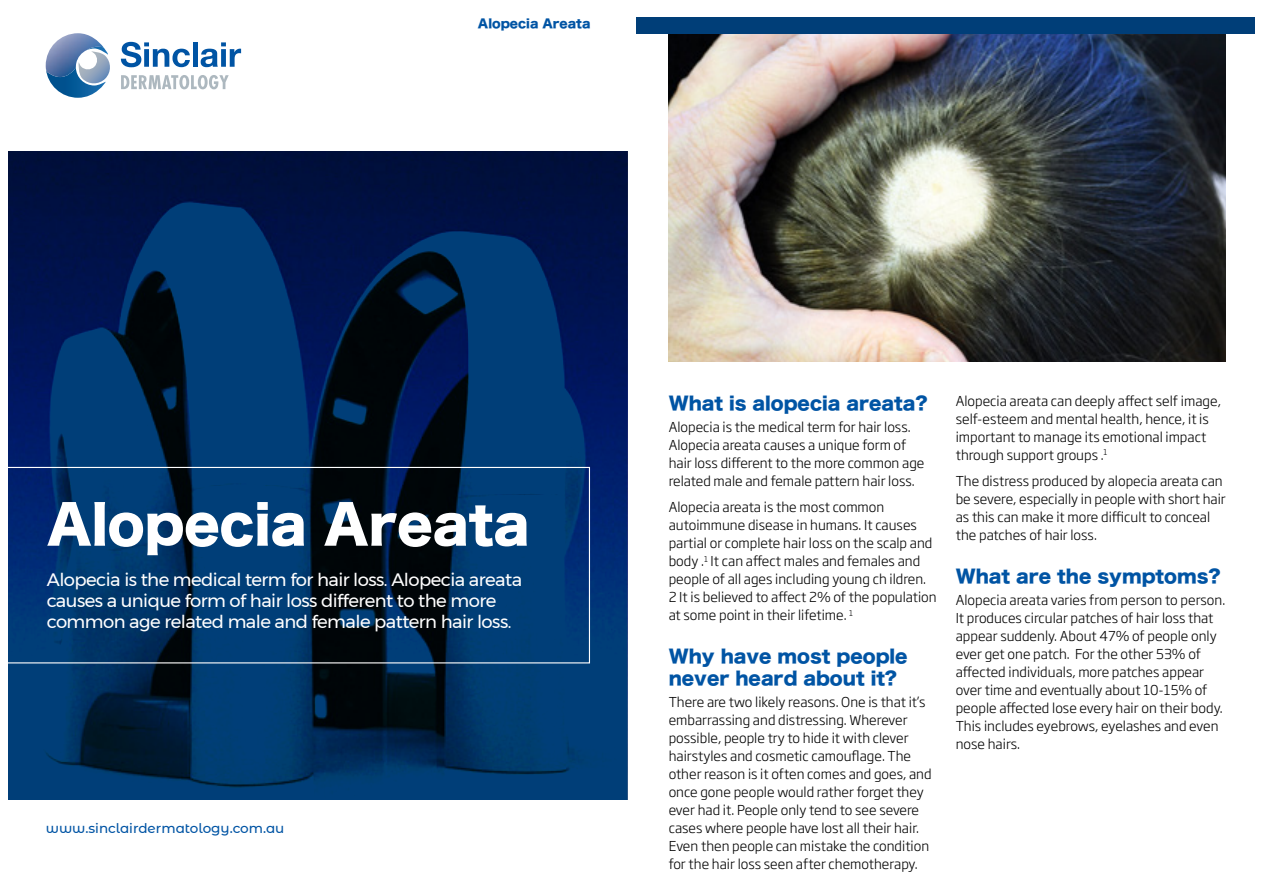
<style>
.page{position:relative;width:1263px;height:893px;background:#fff}
.page>*{position:absolute;margin:0;border:0;box-sizing:border-box;transform-origin:0 0}
.t1{font:52.5px "Hiragino Sans W8";color:#fff}
.t2{font:18px/21px "Montserrat";letter-spacing:-.03em;color:#fff}
.t3{font:18px/21.6px "Hiragino Sans W8";color:#0054a4}
.t4{font:300 13.5px/18px "Soho Gothic Pro";color:#000}
.t5{font:500 13.5px "Montserrat Alternates";color:#0054a4}
.t6{font:12px "Hiragino Sans W8";color:#0054a4}
</style>
<div class="page">
<img style="left:9px;top:151px;width:618px;height:648px">
<svg style="left:9px;top:467px;width:581px;height:196px;background:#022f5c"></svg>
<svg style="left:121px;top:42px;width:69px;height:25px"></svg>
<div style="left:193px;top:42px;width:5px;height:25px;background:#0054a4"></div>
<svg style="left:201px;top:42px;width:40px;height:25px"></svg>
<svg style="left:121px;top:75px;width:108px;height:14px"></svg>
<svg style="left:47px;top:48px;width:63px;height:50px"></svg>
<img style="left:46px;top:33px;width:58px;height:44px">
<img style="left:669px;top:33px;width:557px;height:329px">
<div style="left:636px;top:17px;width:618px;height:16px;background:#003e78"></div>
<p class="t6" style="left:478px;top:17px;width:114px">Alopecia Areata</p>
<h1 class="t1" style="left:47px;top:495px;width:484px">Alopecia Areata</h1>
<h2 class="t2" style="left:47px;top:569px;width:477px">Alopecia is the medical term for hair loss. Alopecia areata causes a unique form of hair loss different to the more common age related male and female pattern hair loss.</h2>
<p class="t5" style="left:46px;top:819px;width:240px">www.sinclairdermatology.com.au</p>
<h2 class="t3" style="left:669px;top:393px;width:260px">What is alopecia areata?</h2>
<p class="t4" style="left:669px;top:417px;width:257px">Alopecia is the medical term for hair loss.<br>Alopecia areata causes a unique form of hair loss different to the more common age related male and female pattern hair loss.</p>
<p class="t4" style="left:669px;top:497px;width:269px">Alopecia areata is the most common autoimmune disease in humans. It causes partial or complete hair loss on the scalp and body .<sup>1</sup> It can affect males and females and people of all ages including young ch ildren.<br>2 It is believed to affect 2% of the population at some point in their lifetime. <sup>1</sup></p>
<h2 class="t3" style="left:669px;top:646px;width:240px">Why have most people never heard about it?</h2>
<p class="t4" style="left:669px;top:692px;width:264px">There are two likely reasons. One is that it’s embarrassing and distressing. Wherever possible, people try to hide it with clever hairstyles and cosmetic camouflage. The other reason is it often comes and goes, and once gone people would rather forget they ever had it. People only tend to see severe cases where people have lost all their hair.<br>Even then people can mistake the condition for the hair loss seen after chemotherapy.</p>
<p class="t4" style="left:956px;top:391px;width:267px">Alopecia areata can deeply affect self image, self-esteem and mental health, hence, it is important to manage its emotional impact through support groups .<sup>1</sup></p>
<p class="t4" style="left:956px;top:471px;width:272px">The distress produced by alopecia areata can be severe, especially in people with short hair as this can make it more difficult to conceal the patches of hair loss.</p>
<h2 class="t3" style="left:956px;top:566px;width:266px">What are the symptoms?</h2>
<p class="t4" style="left:956px;top:590px;width:271px">Alopecia areata varies from person to person.<br>It produces circular patches of hair loss that appear suddenly. About 47% of people only ever get one patch. For the other 53% of affected individuals, more patches appear over time and eventually about 10-15% of people affected lose every hair on their body.<br>This includes eyebrows, eyelashes and even nose hairs.</p>
</div>
